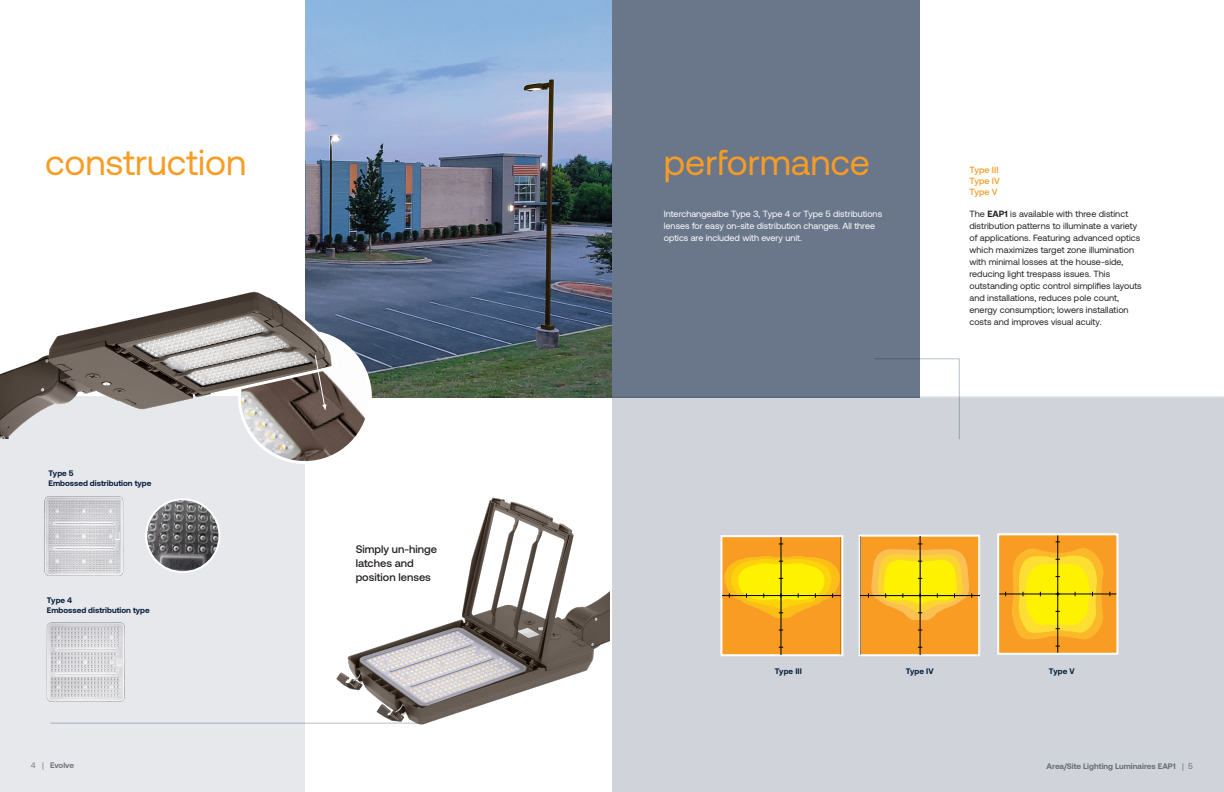
<style>
.page{position:relative;width:1224px;height:792px;background:#fff}
.page>*{position:absolute;margin:0;border:0;box-sizing:border-box;transform-origin:0 0}
.t1{font:36px "Aeonik";color:#f89c24}
.t2{font:500 11px/14px "Aeonik";color:#231f20}
.t3{font:9px/12px "Aeonik";letter-spacing:.005em;color:#231f20}
.t4{font:9px/12px "Aeonik";color:#fff}
.t5{font:500 9px "Aeonik";color:#f89c24}
.t6{font:700 8px "Aeonik";color:#081d3e}
.t7{font:700 8px "Aeonik";color:#808285}
.s1{font-weight:700}
.s2{font-weight:400}
</style>
<div class="page">
<div style="left:0;top:396px;width:1224px;height:396px;background:#e6e8ec"></div>
<div style="left:305px;top:397px;width:307px;height:395px;background:#fff"></div>
<div style="left:306px;top:0;width:614px;height:397px;background:#6a778b"></div>
<img style="left:305px;top:0;width:307px;height:397px">
<div style="left:612px;top:397px;width:612px;height:395px;background:#d0d4da"></div>
<img style="left:239px;top:332px;width:131px;height:131px;border-radius:65px">
<img style="left:328px;top:497px;width:281px;height:228px">
<img style="left:42px;top:492px;width:87px;height:90px">
<img style="left:18px;top:618px;width:135px;height:90px">
<img style="left:146px;top:499px;width:73px;height:73px;border-radius:36px">
<div style="left:145px;top:498px;width:75px;height:75px;border:2px solid #fff;border-radius:36px"></div>
<img style="left:0;top:248px;width:334px;height:190px">
<svg style="left:207px;top:308px;width:133px;height:102px"></svg>
<svg style="left:720px;top:535px;width:123px;height:121px"></svg>
<img style="left:722px;top:537px;width:119px;height:117px">
<hr style="left:722px;top:595px;width:119px;height:1px;background:#000">
<hr style="left:781px;top:537px;width:1px;height:117px;background:#000">
<svg style="left:859px;top:535px;width:121px;height:121px"></svg>
<img style="left:861px;top:536px;width:118px;height:119px">
<hr style="left:861px;top:595px;width:118px;height:1px;background:#000">
<hr style="left:920px;top:536px;width:1px;height:119px;background:#000">
<div style="left:998px;top:534px;width:119px;height:120px;background:#f89c24"></div>
<hr style="left:998px;top:594px;width:119px;height:1px;background:#000">
<hr style="left:1058px;top:534px;width:1px;height:120px;background:#000">
<svg style="left:1012px;top:542px;width:91px;height:98px"></svg>
<div style="left:997px;top:533px;width:121px;height:122px;border:2px solid #fff"></div>
<hr style="left:874px;top:359px;width:85px;height:1px;background:#081d3e">
<hr style="left:50px;top:723px;width:369px;height:1px;background:#081d3e">
<hr style="left:959px;top:359px;width:1px;height:80px;background:#081d3e">
<p class="t1" style="left:45px;top:143px;width:203px">construction</p>
<p class="t6" style="left:48px;top:469px;width:27px">Type 5</p>
<p class="t6" style="left:48px;top:479px;width:104px">Embossed distribution type</p>
<p class="t6" style="left:47px;top:595px;width:27px">Type 4</p>
<p class="t6" style="left:47px;top:605px;width:104px">Embossed distribution type</p>
<p class="t2" style="left:356px;top:542px;width:83px">Simply un-hinge latches and position lenses</p>
<p class="t1" style="left:664px;top:143px;width:208px">performance</p>
<p class="t4" style="left:664px;top:208px;width:220px">Interchangealbe Type 3, Type 4 or Type 5 distributions lenses for easy on-site distribution changes. All three optics are included with every unit.</p>
<p class="t5" style="left:969px;top:165px;width:31px">Type III</p>
<p class="t5" style="left:969px;top:176px;width:32px">Type IV</p>
<p class="t5" style="left:969px;top:186px;width:30px">Type V</p>
<p class="t3" style="left:969px;top:208px;width:174px">The <span class="s1">EAP1</span> is available with three distinct distribution patterns to illuminate a variety of applications. Featuring advanced optics which maximizes target zone illumination with minimal losses at the house-side, reducing light trespass issues. This outstanding optic control simplifies layouts and installations, reduces pole count, energy consumption; lowers installation costs and improves visual acuity.</p>
<p class="t6" style="left:775px;top:666px;width:29px">Type III</p>
<p class="t6" style="left:906px;top:666px;width:30px">Type IV</p>
<p class="t6" style="left:1049px;top:666px;width:27px">Type V</p>
<p class="t7" style="left:31px;top:761px;width:45px"><span class="s2">4 |</span> Evolve</p>
<p class="t7" style="left:1047px;top:762px;width:148px">Area/Site Lighting Luminaires EAP1 <span class="s2">| 5</span></p>
</div>
